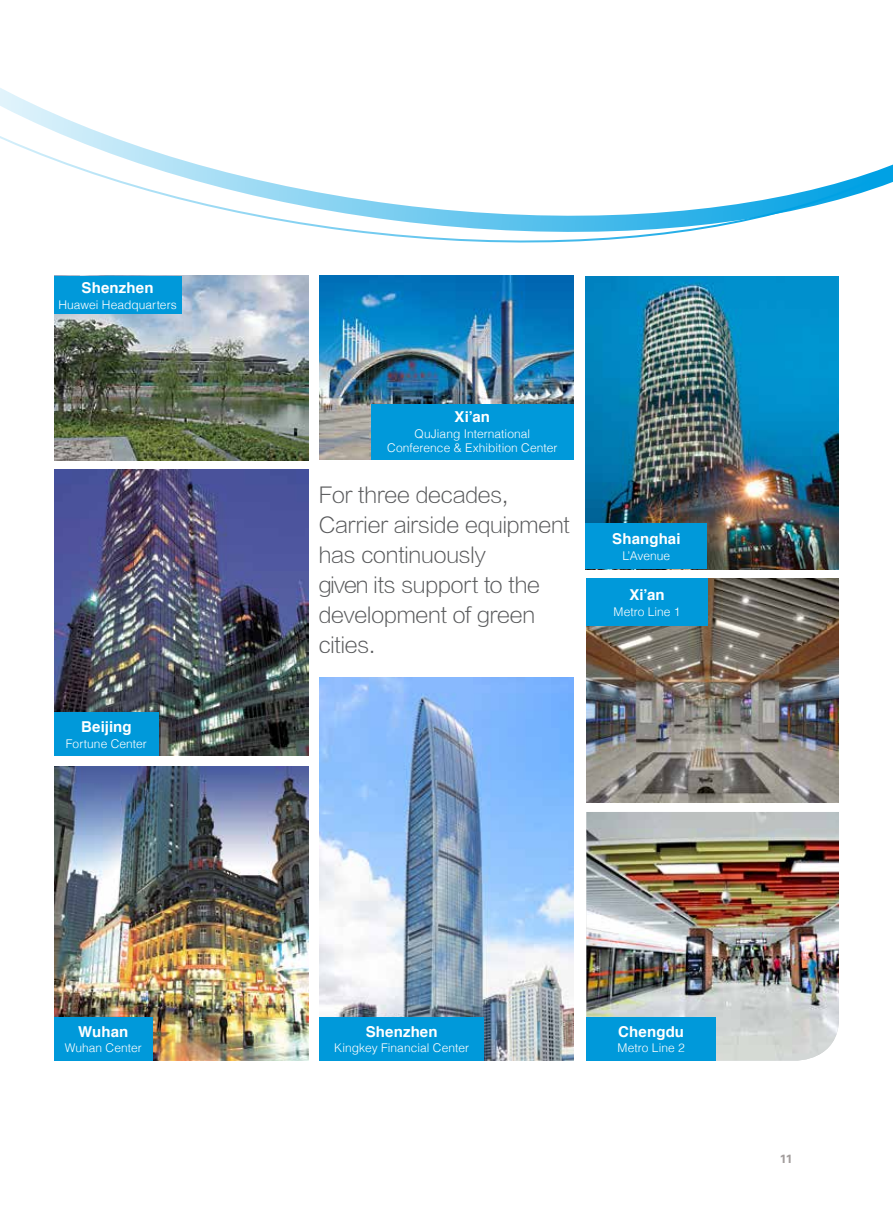
<style>
.page{position:relative;width:893px;height:1212px;background:#fff}
.page>*{position:absolute;margin:0;border:0;box-sizing:border-box;transform-origin:0 0}
.t1{font:21px/30px "FZLTXHJW GB1 0";letter-spacing:-.005em;color:#58595b}
.t2{font:700 15px "Helvetica";letter-spacing:.005em;color:#fff}
.t3{font:300 12px/14.4px "Helvetica";letter-spacing:.005em;color:#fff;text-align:center}
.t4{font:12px "FZDHTJW GB1 0";color:#a19c9b}
</style>
<div class="page">
<svg style="left:0;top:88px;width:893px;height:155px"></svg>
<img style="left:586px;top:812px;width:253px;height:248px">
<img style="left:54px;top:469px;width:254px;height:287px">
<img style="left:54px;top:276px;width:254px;height:184px">
<img style="left:320px;top:677px;width:254px;height:383px">
<img style="left:54px;top:766px;width:254px;height:294px">
<img style="left:586px;top:276px;width:252px;height:293px">
<img style="left:320px;top:276px;width:254px;height:183px">
<div style="left:54px;top:277px;width:127px;height:37px;background:#0099da"></div>
<div style="left:371px;top:404px;width:203px;height:55px;background:#0099da"></div>
<div style="left:586px;top:523px;width:121px;height:46px;background:#0099da"></div>
<div style="left:54px;top:713px;width:105px;height:43px;background:#0099da"></div>
<div style="left:54px;top:1017px;width:99px;height:43px;background:#0099da"></div>
<div style="left:320px;top:1017px;width:164px;height:43px;background:#0099da"></div>
<img style="left:586px;top:578px;width:253px;height:225px">
<div style="left:586px;top:578px;width:122px;height:48px;background:#0099da"></div>
<div style="left:586px;top:1017px;width:130px;height:43px;background:#0099da"></div>
<p class="t2" style="left:82px;top:276px;width:74px">Shenzhen</p>
<p class="t3" style="left:58px;top:296px;width:120px">Huawei Headquarters</p>
<p class="t2" style="left:81px;top:715px;width:52px">Beijing</p>
<p class="t3" style="left:66px;top:735px;width:83px">Fortune Center</p>
<p class="t2" style="left:78px;top:1019px;width:51px">Wuhan</p>
<p class="t3" style="left:65px;top:1040px;width:79px">Wuhan Center</p>
<p class="t2" style="left:455px;top:405px;width:37px">Xi’an</p>
<p class="t3" style="left:387px;top:425px;width:172px">QuJiang International<br>Conference &amp; Exhibition Center</p>
<h1 class="t1" style="left:319px;top:481px;width:253px">For three decades,<br>Carrier airside equipment has continuously<br>given its support to the development of green cities.</h1>
<p class="t2" style="left:612px;top:527px;width:70px">Shanghai</p>
<p class="t3" style="left:623px;top:547px;width:49px">L’Avenue</p>
<p class="t2" style="left:629px;top:583px;width:37px">Xi’an</p>
<p class="t3" style="left:613px;top:603px;width:69px">Metro Line 1</p>
<p class="t2" style="left:366px;top:1019px;width:74px">Shenzhen</p>
<p class="t3" style="left:334px;top:1040px;width:136px">Kingkey Financial Center</p>
<p class="t2" style="left:618px;top:1019px;width:67px">Chengdu</p>
<p class="t3" style="left:618px;top:1040px;width:69px">Metro Line 2</p>
<p class="t4" style="left:780px;top:1152px;width:14px">11</p>
</div>
